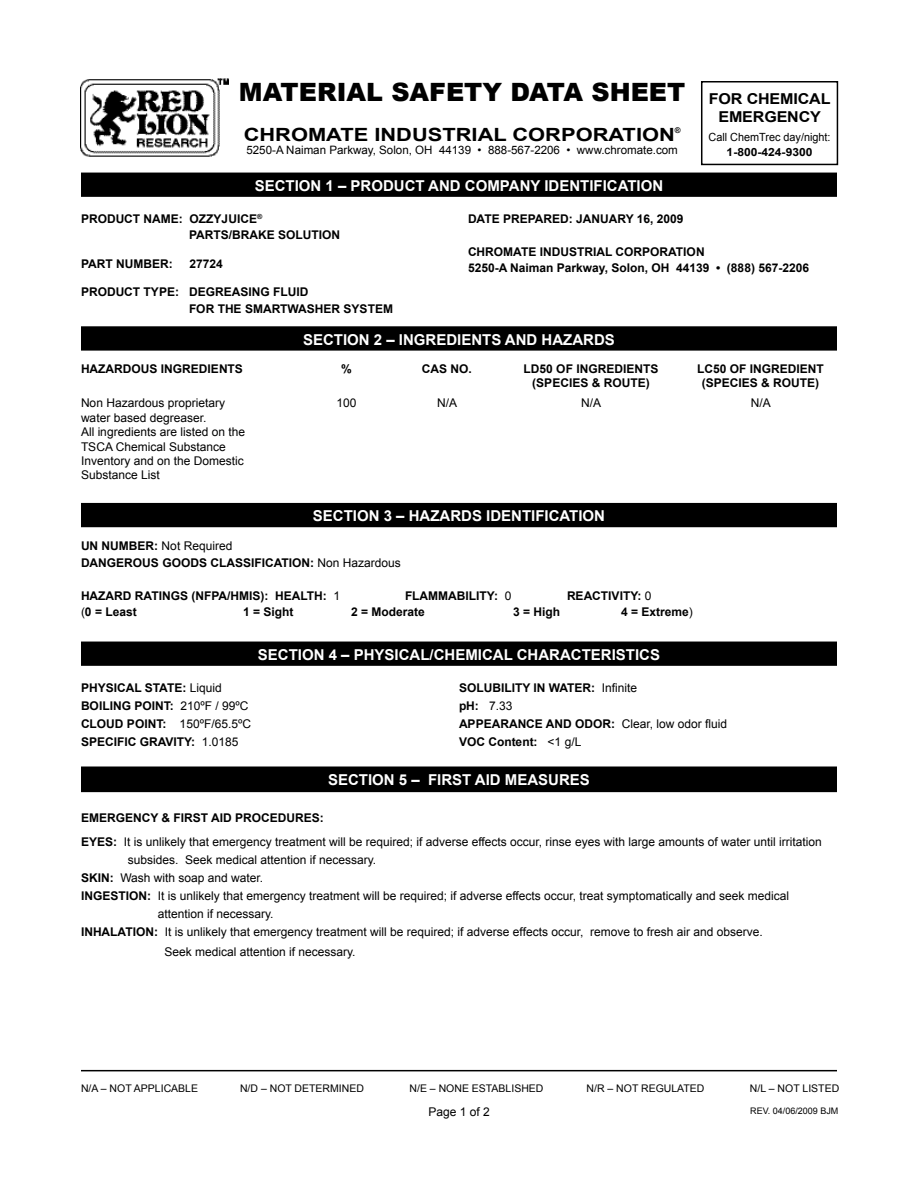
<style>
.page{position:relative;width:918px;height:1188px;background:#fff}
.page>*{position:absolute;margin:0;border:0;box-sizing:border-box;transform-origin:0 0}
.t1{font:900 25.2px "Arial";color:#000}
.t2{font:700 18.15px "Arial";color:#000;scale:1.2 1}
.t3{font:700 15px "Arial";color:#fff}
.t4{font:700 15px/18px "Arial";letter-spacing:-.01em;color:#000;text-align:center;scale:1.07 1}
.t5{font:12px/14.4px "Arial";color:#000}
.t6{font:700 12px/16.5px "Arial";color:#000}
.t7{font:11.55px "Arial";color:#000}
.t8{font:11.25px "Arial";color:#000}
.t9{font:700 11.25px "Arial";color:#000;scale:1.07 1}
.t10{font:10.5px "Arial";color:#000}
.t11{font:9px "Arial";color:#000}
.t12{font:700 7.8px "Arial";color:#000}
.s1{font-weight:700}
.s2{font-weight:400}
</style>
<div class="page">
<hr style="left:81px;top:1070px;width:756px;height:1px;background:#000">
<div style="left:82px;top:173px;width:754px;height:23px;background:#000"></div>
<div style="left:81px;top:173px;width:756px;height:24px;border:2px solid #000"></div>
<div style="left:82px;top:327px;width:754px;height:23px;background:#000"></div>
<div style="left:81px;top:326px;width:756px;height:25px;border:2px solid #000"></div>
<div style="left:82px;top:504px;width:754px;height:22px;background:#000"></div>
<div style="left:81px;top:503px;width:756px;height:24px;border:2px solid #000"></div>
<div style="left:82px;top:642px;width:754px;height:23px;background:#000"></div>
<div style="left:81px;top:642px;width:756px;height:24px;border:2px solid #000"></div>
<div style="left:701px;top:81px;width:137px;height:84px;border:2px solid #000"></div>
<div style="left:82px;top:767px;width:754px;height:24px;background:#000"></div>
<div style="left:81px;top:766px;width:756px;height:26px;border:2px solid #000"></div>
<img style="left:81px;top:79px;width:147px;height:78px">
<h1 class="t1" style="left:239px;top:73px;width:448px">MATERIAL SAFETY DATA SHEET</h1>
<h2 class="t2" style="left:244px;top:122px;width:361px">CHROMATE INDUSTRIAL CORPORATION</h2>
<p class="t12" style="left:675px;top:125px;width:7px">®</p>
<p class="t7" style="left:246px;top:143px;width:433px">5250-A Naiman Parkway, Solon, OH 44139 • 888-567-2206 • www.chromate.com</p>
<p class="t3" style="left:255px;top:176px;width:410px">SECTION 1 – PRODUCT AND COMPANY IDENTIFICATION</p>
<p class="t4" style="left:709px;top:90px;width:115px">FOR CHEMICAL<br>EMERGENCY</p>
<p class="t8" style="left:709px;top:130px;width:124px">Call ChemTrec day/night:</p>
<p class="t9" style="left:727px;top:145px;width:82px">1-800-424-9300</p>
<p class="t6" style="left:189px;top:211px;width:153px;text-indent:-108px">PRODUCT NAME: OZZYJUICE<sup>®<br></sup>PARTS/BRAKE SOLUTION</p>
<p class="t6" style="left:81px;top:256px;width:93px">PART NUMBER:</p>
<p class="t6" style="left:189px;top:256px;width:35px">27724</p>
<p class="t6" style="left:81px;top:284px;width:126px">PRODUCT TYPE: DEGREASING</p>
<p class="t6" style="left:273px;top:284px;width:15px">FLUID</p>
<p class="t6" style="left:218px;top:301px;width:9px">THE</p>
<p class="t6" style="left:245px;top:301px;width:18px">SMART</p>
<p class="t6" style="left:288px;top:301px;width:21px">WASHER</p>
<p class="t6" style="left:344px;top:301px;width:18px">SYSTEM</p>
<p class="t6" style="left:468px;top:211px;width:217px">DATE PREPARED: JANUARY 16, 2009</p>
<p class="t6" style="left:468px;top:244px;width:343px">CHROMATE INDUSTRIAL CORPORATION<br>5250-A NAIMAN PARKWAY, SOLON, OH 44139 • (888) 567-2206</p>
<p class="t3" style="left:303px;top:330px;width:313px">SECTION 2 – INGREDIENTS AND HAZARDS</p>
<p class="t6" style="left:81px;top:361px;width:163px">HAZARDOUS INGREDIENTS</p>
<p class="t6" style="left:341px;top:361px;width:12px">%</p>
<p class="t6" style="left:422px;top:361px;width:52px">CAS NO.</p>
<p class="t6" style="left:524px;top:361px;width:136px">LD50 OF INGREDIENTS</p>
<p class="t6" style="left:697px;top:361px;width:128px">LC50 OF INGREDIENT</p>
<p class="t6" style="left:532px;top:375px;width:119px">(SPECIES &amp; ROUTE)</p>
<p class="t6" style="left:702px;top:375px;width:119px">(SPECIES &amp; ROUTE)</p>
<p class="t5" style="left:81px;top:396px;width:146px">Non Hazardous proprietary</p>
<p class="t5" style="left:336px;top:396px;width:22px">100</p>
<p class="t5" style="left:437px;top:396px;width:22px">N/A</p>
<p class="t5" style="left:581px;top:396px;width:22px">N/A</p>
<p class="t5" style="left:751px;top:396px;width:22px">N/A</p>
<p class="t5" style="left:81px;top:411px;width:166px">water based degreaser.<br>All ingredients are listed on the<br>TSCA Chemical Substance<br>Inventory and on the Domestic<br>Substance List</p>
<p class="t3" style="left:313px;top:506px;width:294px">SECTION 3 – HAZARDS IDENTIFICATION</p>
<p class="t6" style="left:81px;top:538px;width:39px">UN NUMBER</p>
<p class="t5" style="left:154px;top:539px;width:80px"><span class="s1">:</span> Not Required</p>
<p class="t6" style="left:81px;top:555px;width:19px">DANGEROUS</p>
<p class="t6" style="left:162px;top:555px;width:19px">GOODS</p>
<p class="t6" style="left:210px;top:555px;width:17px">CLASSIFICATION</p>
<p class="t5" style="left:310px;top:555px;width:92px"><span class="s1">:</span> Non Hazardous</p>
<p class="t6" style="left:81px;top:588px;width:261px">HAZARD RATINGS (NFPA/HMIS): HEALTH: <span class="s2">1</span></p>
<p class="t6" style="left:405px;top:588px;width:108px">FLAMMABILITY: <span class="s2">0</span></p>
<p class="t6" style="left:567px;top:588px;width:86px">REACTIVITY: <span class="s2">0</span></p>
<p class="t6" style="left:81px;top:604px;width:57px"><span class="s2">(</span>0 = LEAST</p>
<p class="t6" style="left:243px;top:604px;width:52px">1 = SIGHT</p>
<p class="t6" style="left:351px;top:604px;width:75px">2 = MODERATE</p>
<p class="t6" style="left:513px;top:604px;width:49px">3 = HIGH</p>
<p class="t6" style="left:621px;top:604px;width:73px">4 = EXTREME<span class="s2">)</span></p>
<p class="t3" style="left:258px;top:645px;width:404px">SECTION 4 – PHYSICAL/CHEMICAL CHARACTERISTICS</p>
<p class="t6" style="left:81px;top:680px;width:142px">PHYSICAL STATE: <span class="s2">Liquid</span></p>
<p class="t6" style="left:459px;top:680px;width:180px">SOLUBILITY IN WATER: <span class="s2">Infinite</span></p>
<p class="t6" style="left:81px;top:698px;width:169px">BOILING POINT: <span class="s2">210ºF / 99ºC</span></p>
<p class="t5" style="left:459px;top:699px;width:55px"><span class="s1">PH:</span> 7.33</p>
<p class="t6" style="left:81px;top:716px;width:10px">CLOUD</p>
<p class="t6" style="left:127px;top:716px;width:9px">POINT</p>
<p class="t5" style="left:162px;top:717px;width:90px"><span class="s1">:</span> 150ºF/65.5ºC</p>
<p class="t6" style="left:459px;top:716px;width:270px">APPEARANCE AND ODOR: <span class="s2">Clear, low odor fluid</span></p>
<p class="t6" style="left:81px;top:734px;width:159px">SPECIFIC GRAVITY: <span class="s2">1.0185</span></p>
<p class="t6" style="left:459px;top:734px;width:124px">VOC CONTENT: <span class="s2">&lt;1 g/L</span></p>
<p class="t3" style="left:328px;top:770px;width:263px">SECTION 5 – FIRST AID MEASURES</p>
<p class="t5" style="left:81px;top:806px;width:742px;line-height:24px"><span class="s1">EMERGENCY &amp; FIRST AID PROCEDURES:<br>EYES:</span> It is unlikely that emergency treatment will be required; if adverse effects occur, rinse eyes with large amounts of water until irritation</p>
<p class="t5" style="left:128px;top:853px;width:250px">subsides. Seek medical attention if necessary.</p>
<p class="t5" style="left:81px;top:871px;width:184px"><span class="s1">SKIN:</span> Wash with soap and water.</p>
<p class="t5" style="left:81px;top:889px;width:710px"><span class="s1">INGESTION:</span> It is unlikely that emergency treatment will be required; if adverse effects occur, treat symptomatically and seek medical</p>
<p class="t5" style="left:158px;top:907px;width:117px">attention if necessary.</p>
<p class="t5" style="left:81px;top:925px;width:683px"><span class="s1">INHALATION:</span> It is unlikely that emergency treatment will be required; if adverse effects occur, remove to fresh air and observe.</p>
<p class="t5" style="left:164px;top:944px;width:193px">Seek medical attention if necessary.</p>
<p class="t10" style="left:81px;top:1082px;width:119px">N/A – NOT APPLICABLE</p>
<p class="t10" style="left:240px;top:1082px;width:126px">N/D – NOT DETERMINED</p>
<p class="t10" style="left:410px;top:1082px;width:136px">N/E – NONE ESTABLISHED</p>
<p class="t10" style="left:587px;top:1082px;width:120px">N/R – NOT REGULATED</p>
<p class="t10" style="left:750px;top:1082px;width:91px">N/L – NOT LISTED</p>
<p class="t11" style="left:750px;top:1105px;width:90px">REV. 04/06/2009 BJM</p>
<p class="t5" style="left:428px;top:1104px;width:63px">Page 1 of 2</p>
</div>
